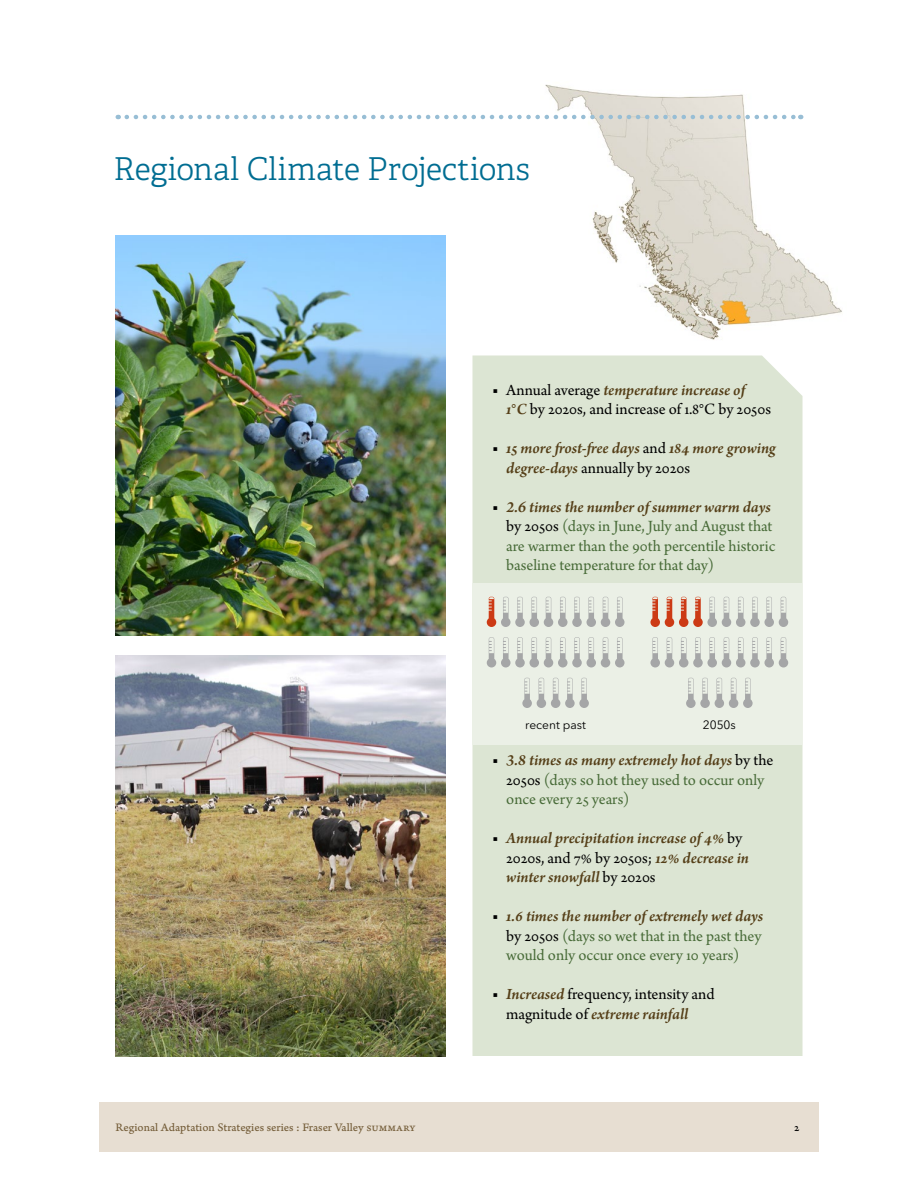
<style>
.page{position:relative;width:918px;height:1188px;background:#fff}
.page>*{position:absolute;margin:0;border:0;box-sizing:border-box;transform-origin:0 0}
.CAI_-_h1_5{font:300 31.5px "Adelle";color:#006d92}
.t1{font:16.5px/19.5px "Arno Pro";color:#486b38}
.t2{font:italic 600 16.5px/19.5px "Arno Pro";letter-spacing:-.005em;color:#553f18}
.t3{font:16.5px/19.5px "Arno Pro";color:#000}
.t4{font:12px "Arno Pro Caption";color:#765f3b}
.CAI_-_table_body__su{font:12px "Avenir Next Rounded Std";color:#000}
.t5{font:12px "Arno Pro Caption";color:#000}
.s1{font-weight:600;font-style:italic;color:#553f18}
.s2{font-weight:400;font-style:normal;color:#000}
.s3{color:#000}
</style>
<div class="page">
<div style="left:99px;top:1102px;width:720px;height:50px;background:#e7ded2"></div>
<svg style="left:472px;top:356px;width:330px;height:700px;background:#dde5d4"></svg>
<img style="left:545px;top:84px;width:297px;height:256px">
<svg style="left:127px;top:115px;width:674px;height:4px"></svg>
<img style="left:116px;top:235px;width:330px;height:400px">
<img style="left:116px;top:656px;width:330px;height:400px">
<div style="left:472px;top:584px;width:330px;height:161px;background:#ebf0e6"></div>
<svg style="left:650px;top:597px;width:138px;height:30px"></svg>
<svg style="left:487px;top:637px;width:138px;height:30px"></svg>
<svg style="left:650px;top:637px;width:138px;height:30px"></svg>
<svg style="left:522px;top:678px;width:67px;height:30px"></svg>
<svg style="left:686px;top:678px;width:67px;height:30px"></svg>
<svg style="left:487px;top:597px;width:138px;height:30px"></svg>
<p class="CAI_-_h1_5" style="left:114px;top:147px;width:418px">Regional Climate Projections</p>
<p class="t3" style="left:506px;top:381px;width:266px;text-indent:-14px">■ Annual average <span class="s1">temperature increase of<br>1°C</span> by 2020s, and increase of 1.8°C by 2050s</p>
<p class="t2" style="left:506px;top:439px;width:271px;text-indent:-14px"><span class="s2">■</span> 15 more frost-free days <span class="s2">and</span> 184 more growing degree-days <span class="s2">annually by 2020s</span></p>
<p class="t1" style="left:506px;top:498px;width:271px;text-indent:-14px"><span class="s3">■</span> <span class="s1">2.6 times the number of summer warm days </span><span class="s3">by 2050s</span> (days in June, July and August that are warmer than the 90th percentile historic baseline temperature for that day)</p>
<p class="CAI_-_table_body__su" style="left:525px;top:717px;width:62px">recent past</p>
<p class="CAI_-_table_body__su" style="left:703px;top:717px;width:35px">2050s</p>
<p class="t1" style="left:506px;top:751px;width:269px;text-indent:-14px"><span class="s3">■</span> <span class="s1">3.8 times as many extremely hot days</span> <span class="s3">by the<br>2050s</span> (days so hot they used to occur only once every 25 years)</p>
<p class="t2" style="left:506px;top:829px;width:244px;text-indent:-14px"><span class="s2">■</span> Annual precipitation increase of 4% <span class="s2">by<br>2020s, and 7% by 2050s;</span> 12% decrease in winter snowfall <span class="s2">by 2020s</span></p>
<p class="t1" style="left:506px;top:907px;width:259px;text-align:justify;text-indent:-14px"><span class="s3">■</span> <span class="s1">1.6 times the number of extremely wet days </span><span class="s3">by 2050s</span> (days so wet that in the past they would only occur once every 10 years)</p>
<p class="t3" style="left:506px;top:985px;width:210px;text-indent:-14px">■ <span class="s1">Increased</span> frequency, intensity and magnitude of <span class="s1">extreme rainfall</span></p>
<p class="t4" style="left:116px;top:1121px;width:302px">Regional Adaptation Strategies series : Fraser Valley summary</p>
<p class="t5" style="left:794px;top:1121px;width:7px">2</p>
</div>
